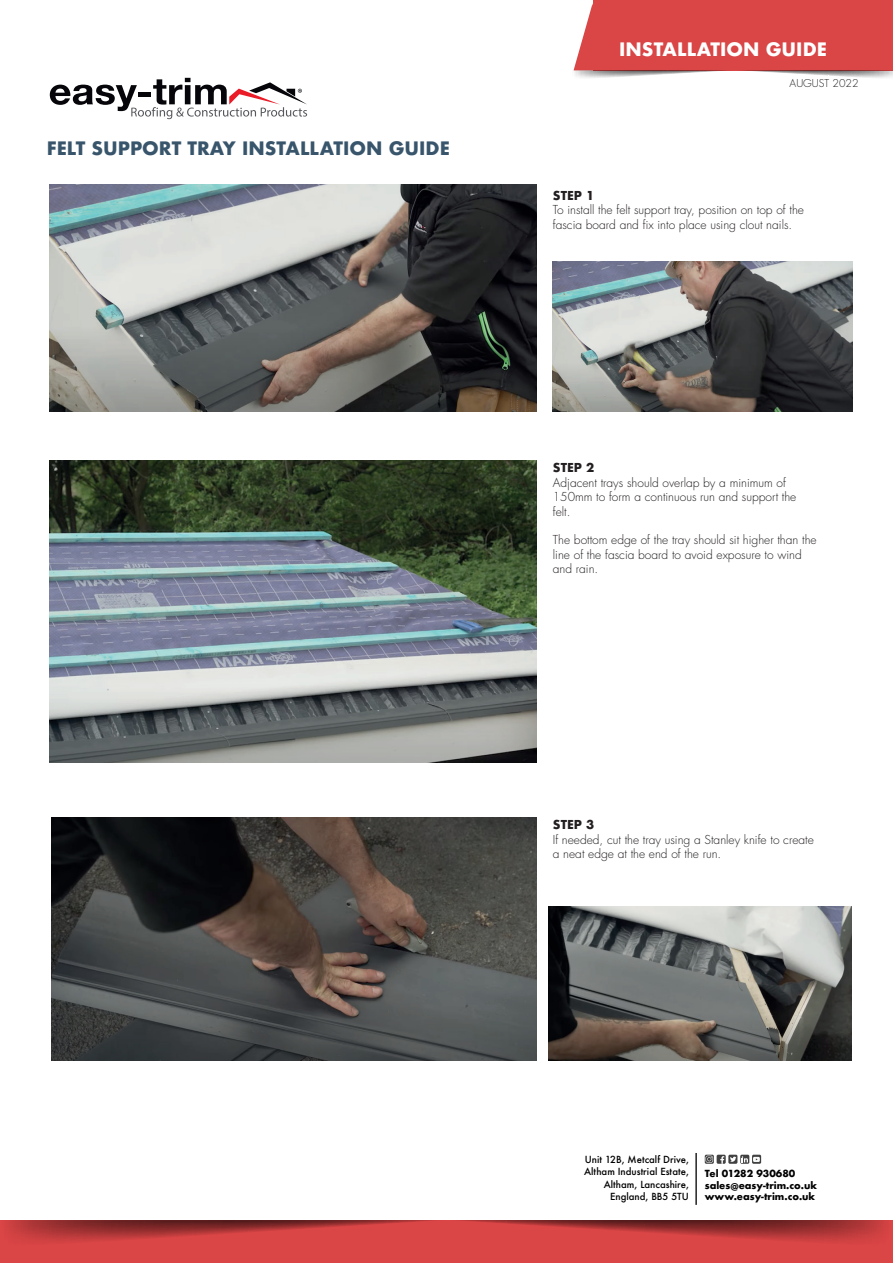
<style>
.page{position:relative;width:893px;height:1263px;background:#fff}
.page>*{position:absolute;margin:0;border:0;box-sizing:border-box;transform-origin:0 0}
.t1{font:700 18px "Futura";color:#38556b}
.t2{font:700 18px "Futura";color:#fff}
.t3{font:300 12px/14.4px "Futura Std";color:#231f20}
.t4{font:700 12px "Futura";color:#231f20}
.t5{font:300 10.5px "Futura Std";color:#231f20}
.t6{font:500 9.6px/12.3px "Futura";color:#000001;text-align:right}
.t7{font:700 9.6px/11.4px "Futura";color:#000001}
</style>
<div class="page">
<div style="left:0;top:1220px;width:893px;height:43px;background:#da4546"></div>
<svg style="left:8px;top:1220px;width:426px;height:21px"></svg>
<svg style="left:459px;top:1220px;width:427px;height:21px"></svg>
<svg style="left:50px;top:78px;width:257px;height:41px"></svg>
<div style="left:592px;top:0;width:301px;height:70px;background:#da4546"></div>
<svg style="left:573px;top:3px;width:320px;height:75px"></svg>
<hr style="left:695px;top:1153px;width:2px;height:52px;background:#000001">
<div style="left:728px;top:1155px;width:9px;height:9px;background:#424141;border-radius:2px"></div>
<div style="left:752px;top:1155px;width:9px;height:9px;background:#424141;border-radius:2px"></div>
<div style="left:717px;top:1155px;width:9px;height:9px;background:#424141;border-radius:2px"></div>
<svg style="left:720px;top:1156px;width:4px;height:8px"></svg>
<svg style="left:705px;top:1155px;width:9px;height:9px"></svg>
<svg style="left:705px;top:1155px;width:8px;height:8px"></svg>
<svg style="left:740px;top:1155px;width:9px;height:9px"></svg>
<svg style="left:730px;top:1156px;width:30px;height:6px"></svg>
<img style="left:549px;top:906px;width:302px;height:154px">
<img style="left:52px;top:817px;width:484px;height:243px">
<img style="left:49px;top:460px;width:487px;height:302px">
<img style="left:553px;top:262px;width:299px;height:150px">
<img style="left:49px;top:185px;width:487px;height:227px">
<h1 class="t1" style="left:47px;top:135px;width:405px">FELT SUPPORT TRAY INSTALLATION GUIDE</h1>
<h1 class="t2" style="left:619px;top:36px;width:209px">INSTALLATION GUIDE</h1>
<p class="t5" style="left:790px;top:76px;width:70px">AUGUST 2022</p>
<p class="t4" style="left:553px;top:187px;width:43px">STEP 1</p>
<p class="t3" style="left:553px;top:203px;width:253px">To install the felt support tray, position on top of the fascia board and fix into place using clout nails.</p>
<p class="t4" style="left:553px;top:459px;width:43px">STEP 2</p>
<p class="t3" style="left:553px;top:475px;width:245px">Adjacent trays should overlap by a minimum of<br>150mm to form a continuous run and support the felt.</p>
<p class="t3" style="left:553px;top:533px;width:265px">The bottom edge of the tray should sit higher than the line of the fascia board to avoid exposure to wind and rain.</p>
<p class="t4" style="left:553px;top:816px;width:43px">STEP 3</p>
<p class="t3" style="left:553px;top:832px;width:262px">If needed, cut the tray using a Stanley knife to create a neat edge at the end of the run.</p>
<p class="t6" style="left:584px;top:1153px;width:106px">Unit 12B, Metcalf Drive,<br>Altham Industrial Estate,<br>Altham, Lancashire,<br>England, BB5 5TU</p>
<p class="t7" style="left:705px;top:1168px;width:114px">Tel 01282 930680 sales@easy-trim.co.uk www.easy-trim.co.uk</p>
</div>
